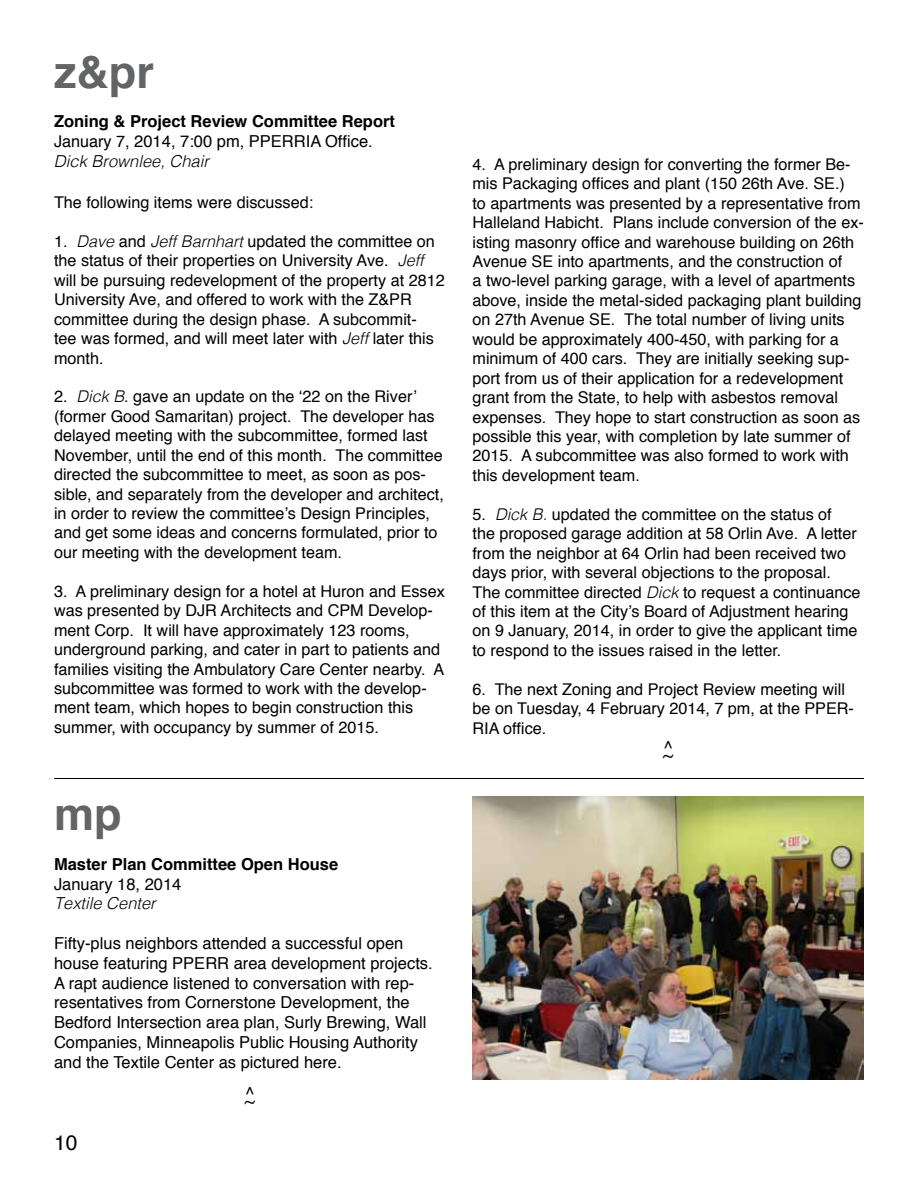
<style>
.page{position:relative;width:918px;height:1188px;background:#fff}
.page>*{position:absolute;margin:0;border:0;box-sizing:border-box;transform-origin:0 0}
.t1{font:700 45px "Helvetica";color:#636466}
.t2{font:21px "Helvetica";color:#000}
.t3{font:18px "Helvetica";color:#000}
.t4{font:16.5px/19.8px "Helvetica";color:#000}
.t5{font:700 16.5px/19.8px "Helvetica";color:#000}
.t6{font:italic 300 16.5px "Helvetica";color:#000}
.t7{font:16.2px/19.5px "Helvetica";color:#000}
.s1{font-weight:400;font-size:16.2px}
.s2{font-weight:400}
.s3{font-weight:300;font-style:italic}
</style>
<div class="page">
<img style="left:472px;top:796px;width:392px;height:284px">
<hr style="left:54px;top:778px;width:810px;height:1px;background:#000">
<h1 class="t1" style="left:54px;top:36px;width:101px">z&amp;pr</h1>
<p class="t5" style="left:54px;top:112px;width:343px">Zoning &amp; Project Review Committee Report<br><span class="s1">January 7</span><span class="s2">, 2014, 7:00 pm, PPERRIA Office.<br></span><span class="s3">Dick Brownlee, Chair</span></p>
<p class="t7" style="left:54px;top:193px;width:261px">The following items were discussed:</p>
<p class="t7" style="left:54px;top:232px;width:392px">1. <span class="s3">Dave</span> and <span class="s3">Jeff Barnhart</span> updated the committee on the status of their properties on University Ave. <span class="s3">Jeff </span>will be pursuing redevelopment of the property at 2812<br>University Ave, and offered to work with the Z&amp;PR committee during the design phase. A subcommit-<br>tee was formed, and will meet later with <span class="s3">Jeff</span> later this month.</p>
<p class="t7" style="left:54px;top:387px;width:391px">2. <span class="s3">Dick B</span>. gave an update on the ‘22 on the River’ (former Good Samaritan) project. The developer has delayed meeting with the subcommittee, formed last November, until the end of this month. The committee directed the subcommittee to meet, as soon as pos&shy;sible, and separately from the developer and architect, in order to review the committee’s Design Principles, and get some ideas and concerns formulated, prior to our meeting with the development team.</p>
<p class="t7" style="left:54px;top:582px;width:392px">3. A preliminary design for a hotel at Huron and Essex was presented by DJR Architects and CPM Develop&shy;ment Corp. It will have approximately 123 rooms, underground parking, and cater in part to patients and families visiting the Ambulatory Care Center nearby. A subcommittee was formed to work with the develop&shy;ment team, which hopes to begin construction this summer, with occupancy by summer of 2015.</p>
<h1 class="t1" style="left:54px;top:778px;width:69px">mp</h1>
<p class="t5" style="left:54px;top:854px;width:286px">Master Plan Committee Open House</p>
<p class="t4" style="left:54px;top:874px;width:129px">January 18, 2014</p>
<p class="t6" style="left:54px;top:890px;width:103px">Textile Center</p>
<p class="t4" style="left:54px;top:934px;width:380px">Fifty-plus neighbors attended a successful open house featuring PPERR area development projects.<br>A rapt audience listened to conversation with rep&shy;resentatives from Cornerstone Development, the Bedford Intersection area plan, Surly Brewing, Wall Companies, Minneapolis Public Housing Authority and the Textile Center as pictured here.</p>
<p class="t2" style="left:54px;top:1126px;width:25px">10</p>
<p class="t3" style="left:244px;top:1087px;width:12px">~</p>
<p class="t7" style="left:472px;top:155px;width:393px">4. A preliminary design for converting the former Be&shy;mis Packaging offices and plant (150 26th Ave. SE.)<br>to apartments was presented by a representative from Halleland Habicht. Plans include conversion of the ex&shy;isting masonry office and warehouse building on 26th Avenue SE into apartments, and the construction of<br>a two-level parking garage, with a level of apartments above, inside the metal-sided packaging plant building on 27th Avenue SE. The total number of living units would be approximately 400-450, with parking for a minimum of 400 cars. They are initially seeking sup&shy;port from us of their application for a redevelopment grant from the State, to help with asbestos removal expenses. They hope to start construction as soon as possible this year, with completion by late summer of 2015. A subcommittee was also formed to work with this development team.</p>
<p class="t7" style="left:472px;top:505px;width:390px">5. <span class="s3">Dick B.</span> updated the committee on the status of<br>the proposed garage addition at 58 Orlin Ave. A letter from the neighbor at 64 Orlin had been received two days prior, with several objections to the proposal.<br>The committee directed <span class="s3">Dick</span> to request a continuance of this item at the City’s Board of Adjustment hearing on 9 January, 2014, in order to give the applicant time to respond to the issues raised in the letter.</p>
<p class="t7" style="left:472px;top:680px;width:383px">6. The next Zoning and Project Review meeting will be on Tuesday, 4 February 2014, 7 pm, at the PPER-<br>RIA office.</p>
<p class="t3" style="left:663px;top:740px;width:12px">~</p>
</div>
